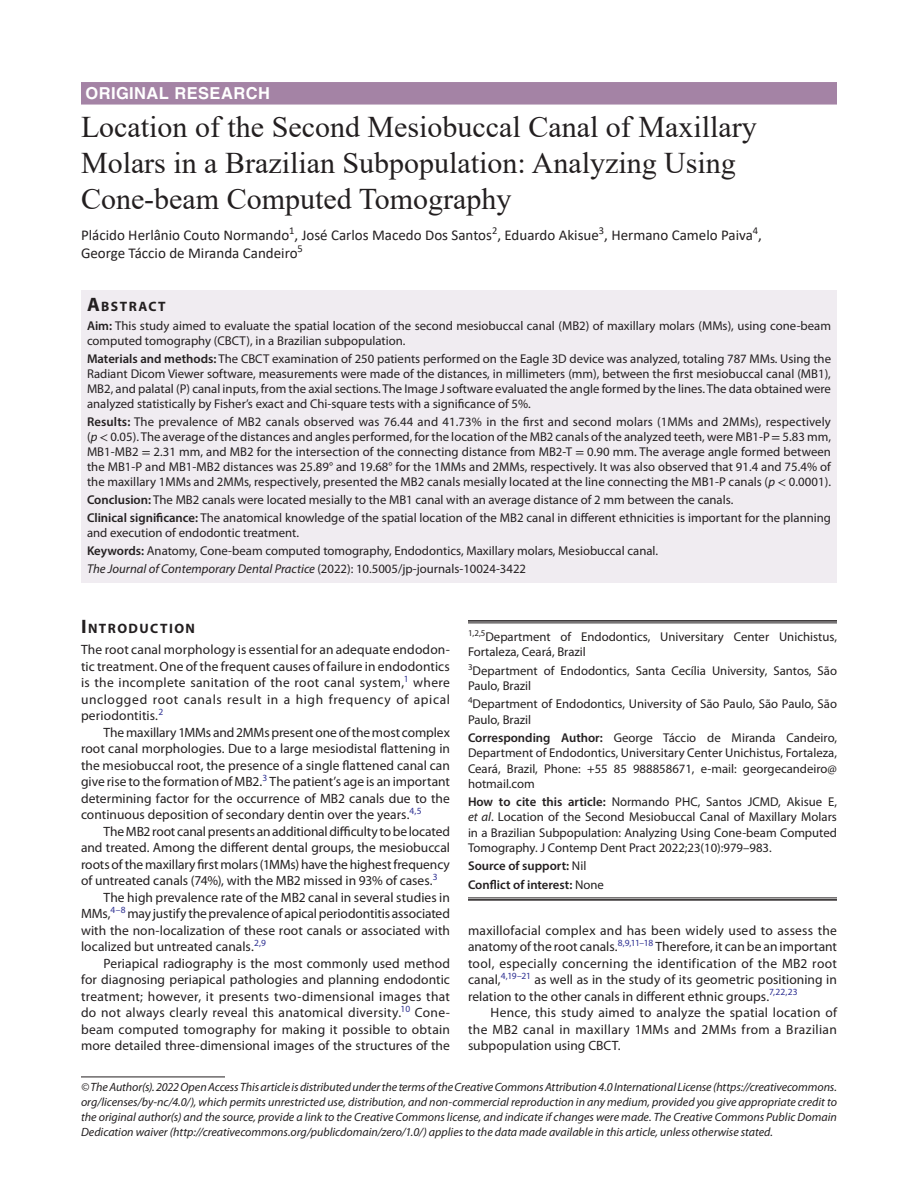
<style>
.page{position:relative;width:918px;height:1188px;background:#fff}
.page>*{position:absolute;margin:0;border:0;box-sizing:border-box;transform-origin:0 0}
.t1{font:30px/36px "Times New Roman";color:#231f20}
.ArticleType{font:700 16.5px "Helvetica LT Std";letter-spacing:.025em;color:#fff}
.AuthorName{font:15px/18px "Calibri";color:#231f20}
.Head-1-first{font:700 13.65px "Myriad Pro";letter-spacing:.105em;color:#231f20}
.AbstractTitle{font:700 13.65px "Myriad Pro";letter-spacing:.105em;color:#231f20}
.Para-Indent{font:13.5px/16.5px "Myriad Pro";color:#231f20;text-align:justify}
.Para-NoIndent{font:13.5px/16.5px "Myriad Pro";letter-spacing:.045em;color:#231f20;text-align:justify}
.Abstract-Para-first{font:12.75px/15px "Myriad Pro";color:#231f20}
.How_to_Cite{font:12.75px/15.3px "Myriad Pro";color:#231f20;text-align:justify}
.Corresponding_Author{font:12.75px/15.3px "Myriad Pro";color:#231f20;text-align:justify}
.Affiliation{font:12.75px/15.3px "Myriad Pro";color:#231f20}
.Keywords{font:12.75px "Myriad Pro";color:#231f20}
.Affiliation-first{font:12.75px/15.3px "Myriad Pro";color:#231f20}
.JT_DOI{font:italic 12.75px "Myriad Pro";color:#231f20}
.COI{font:600 12.75px "Myriad Pro";color:#231f20}
.Source{font:600 12.75px "Myriad Pro";color:#231f20}
.FootNote{font:italic 12px/15px "Myriad Pro";color:#231f20;text-align:justify}
.s1{font-size:19.5px}
.s2{font-weight:600}
.s3{font-style:italic}
.s4{font-family:"STIX General"}
.s5{font-style:normal}
.s6{font-weight:400}
</style>
<div class="page">
<div style="left:81px;top:82px;width:756px;height:23px;background:#a483a5"></div>
<div style="left:81px;top:290px;width:756px;height:26px;background:#f0ecf1"></div>
<div style="left:81px;top:315px;width:756px;height:39px;background:#f0ecf1"></div>
<div style="left:81px;top:348px;width:756px;height:69px;background:#f0ecf1"></div>
<div style="left:81px;top:411px;width:756px;height:85px;background:#f0ecf1"></div>
<div style="left:81px;top:489px;width:756px;height:24px;background:#f0ecf1"></div>
<div style="left:81px;top:507px;width:756px;height:39px;background:#f0ecf1"></div>
<div style="left:81px;top:540px;width:756px;height:24px;background:#f0ecf1"></div>
<div style="left:81px;top:558px;width:756px;height:24px;background:#f0ecf1"></div>
<hr style="left:81px;top:1077px;width:144px;height:1px;background:#231f20">
<hr style="left:468px;top:620px;width:369px;height:2px;background:#231f20">
<hr style="left:468px;top:623px;width:369px;height:1px;background:#231f20">
<hr style="left:468px;top:898px;width:369px;height:1px;background:#231f20">
<hr style="left:468px;top:899px;width:369px;height:2px;background:#231f20">
<p class="ArticleType" style="left:86px;top:83px;width:186px">ORIGINAL RESEARCH</p>
<p class="t1" style="left:81px;top:108px;width:677px">Location of the Second Mesiobuccal Canal of Maxillary<br>Molars in a Brazilian Subpopulation: Analyzing Using<br>Cone-beam Computed Tomography</p>
<p class="AuthorName" style="left:81px;top:226px;width:682px">Plácido Herlânio Couto Normando<sup>1</sup>, José Carlos Macedo Dos Santos<sup>2</sup>, Eduardo Akisue<sup>3</sup>, Hermano Camelo Paiva<sup>4</sup>,<br>George Táccio de Miranda Candeiro<sup>5</sup></p>
<p class="AbstractTitle" style="left:87px;top:297px;width:80px"><span class="s1">A</span>BSTRACT</p>
<p class="Abstract-Para-first" style="left:87px;top:318px;width:746px"><span class="s2">Aim:</span> This study aimed to evaluate the spatial location of the second mesiobuccal canal (MB2) of maxillary molars (MMs), using cone-beam computed tomography (CBCT), in a Brazilian subpopulation.</p>
<p class="Abstract-Para-first" style="left:87px;top:351px;width:746px;text-align:justify"><span class="s2">Materials and methods:</span> The CBCT examination of 250 patients performed on the Eagle 3D device was analyzed, totaling 787 MMs. Using the Radiant Dicom Viewer software, measurements were made of the distances, in millimeters (mm), between the first mesiobuccal canal (MB1), MB2, and palatal (P) canal inputs, from the axial sections. The Image J software evaluated the angle formed by the lines. The data obtained were analyzed statistically by Fisher’s exact and Chi-square tests with a significance of 5%.</p>
<p class="Abstract-Para-first" style="left:87px;top:414px;width:746px;text-align:justify"><span class="s2">Results:</span> The prevalence of MB2 canals observed was 76.44 and 41.73% in the first and second molars (1MMs and 2MMs), respectively (<span class="s3">p</span> <span class="s4">&lt;</span> 0.05). The average of the distances and angles performed, for the location of the MB2 canals of the analyzed teeth, were MB1-P <span class="s4">=</span> 5.83 mm, MB1-MB2 <span class="s4">=</span> 2.31 mm, and MB2 for the intersection of the connecting distance from MB2-T <span class="s4">=</span> 0.90 mm. The average angle formed between the MB1-P and MB1-MB2 distances was 25.89° and 19.68° for the 1MMs and 2MMs, respectively. It was also observed that 91.4 and 75.4% of the maxillary 1MMs and 2MMs, respectively, presented the MB2 canals mesially located at the line connecting the MB1-P canals (<span class="s3">p</span> <span class="s4">&lt;</span> 0.0001).</p>
<p class="Abstract-Para-first" style="left:87px;top:492px;width:648px"><span class="s2">Conclusion:</span> The MB2 canals were located mesially to the MB1 canal with an average distance of 2 mm between the canals.</p>
<p class="Abstract-Para-first" style="left:87px;top:510px;width:746px"><span class="s2">Clinical significance:</span> The anatomical knowledge of the spatial location of the MB2 canal in different ethnicities is important for the planning and execution of endodontic treatment.</p>
<p class="Keywords" style="left:87px;top:543px;width:573px"><span class="s2">Keywords:</span> Anatomy, Cone-beam computed tomography, Endodontics, Maxillary molars, Mesiobuccal canal.</p>
<p class="JT_DOI" style="left:87px;top:561px;width:441px">The Journal of Contemporary Dental Practice <span class="s5">(2022): 10.5005/jp-journals-10024-3422</span></p>
<p class="Head-1-first" style="left:81px;top:620px;width:116px"><span class="s1">I</span>NTRODUCTION</p>
<p class="Para-NoIndent" style="left:81px;top:641px;width:371px">The root canal morphology is essential for an adequate endodon&shy;tic treatment. One of the frequent causes of failure in endodontics is the incomplete sanitation of the root canal system,<sup>1</sup> where unclogged root canals result in a high frequency of apical periodontitis.<sup>2</sup></p>
<p class="Para-Indent" style="left:81px;top:724px;width:371px;text-indent:22px">The maxillary 1MMs and 2MMs present one of the most complex root canal morphologies. Due to a large mesiodistal flattening in the mesiobuccal root, the presence of a single flattened canal can give rise to the formation of MB2.<sup>3</sup> The patient’s age is an important determining factor for the occurrence of MB2 canals due to the continuous deposition of secondary dentin over the years.<sup>4,5</sup></p>
<p class="Para-Indent" style="left:81px;top:823px;width:371px;text-indent:22px">The MB2 root canal presents an additional difficulty to be located and treated. Among the different dental groups, the mesiobuccal roots of the maxillary first molars (1MMs) have the highest frequency of untreated canals (74%), with the MB2 missed in 93% of cases.<sup>3</sup></p>
<p class="Para-Indent" style="left:81px;top:889px;width:370px;text-indent:22px">The high prevalence rate of the MB2 canal in several studies in MMs,<sup>4–8</sup> may justify the prevalence of apical periodontitis associated with the non-localization of these root canals or associated with localized but untreated canals.<sup>2,9</sup></p>
<p class="Para-Indent" style="left:81px;top:955px;width:371px;text-indent:22px">Periapical radiography is the most commonly used method for diagnosing periapical pathologies and planning endodontic treatment; however, it presents two-dimensional images that do not always clearly reveal this anatomical diversity.<sup>10</sup> Cone&shy;beam computed tomography for making it possible to obtain more detailed three-dimensional images of the structures of the</p>
<p class="Affiliation-first" style="left:468px;top:629px;width:370px"><sup>1,2,5</sup>Department of Endodontics, Universitary Center Unichistus,<br>Fortaleza, Ceará, Brazil</p>
<p class="Affiliation" style="left:468px;top:663px;width:371px"><sup>3</sup>Department of Endodontics, Santa Cecília University, Santos, São<br>Paulo, Brazil</p>
<p class="Affiliation" style="left:468px;top:696px;width:371px"><sup>4</sup>Department of Endodontics, University of São Paulo, São Paulo, São<br>Paulo, Brazil</p>
<p class="Corresponding_Author" style="left:468px;top:730px;width:371px"><span class="s2">Corresponding Author:</span> George Táccio de Miranda Candeiro, Department of Endodontics, Universitary Center Unichistus, Fortaleza, Ceará, Brazil, Phone: +55 85 988858671, e-mail: georgecandeiro@ hotmail.com</p>
<p class="How_to_Cite" style="left:468px;top:794px;width:371px"><span class="s2">How to cite this article:</span> Normando PHC, Santos JCMD, Akisue E, <span class="s3">et al</span>. Location of the Second Mesiobuccal Canal of Maxillary Molars in a Brazilian Subpopulation: Analyzing Using Cone-beam Computed Tomography. J Contemp Dent Pract 2022;23(10):979–983.</p>
<p class="Source" style="left:468px;top:858px;width:120px">Source of support: <span class="s6">Nil</span></p>
<p class="COI" style="left:468px;top:876px;width:137px">Conflict of interest: <span class="s6">None</span></p>
<p class="Para-Indent" style="left:468px;top:922px;width:371px">maxillofacial complex and has been widely used to assess the anatomy of the root canals.<sup>8,9,11–18</sup> Therefore, it can be an important tool, especially concerning the identification of the MB2 root canal,<sup>4,19–21</sup> as well as in the study of its geometric positioning in relation to the other canals in different ethnic groups.<sup>7,22,23</sup></p>
<p class="Para-Indent" style="left:468px;top:1004px;width:371px;text-indent:22px">Hence, this study aimed to analyze the spatial location of the MB2 canal in maxillary 1MMs and 2MMs from a Brazilian subpopulation using CBCT.</p>
<p class="FootNote" style="left:81px;top:1079px;width:758px">© The Author(s). 2022 Open Access This article is distributed under the terms of the Creative Commons Attribution 4.0 International License (https://creativecommons. org/licenses/by-nc/4.0/), which permits unrestricted use, distribution, and non-commercial reproduction in any medium, provided you give appropriate credit to the original author(s) and the source, provide a link to the Creative Commons license, and indicate if changes were made. The Creative Commons Public Domain Dedication waiver (http://creativecommons.org/publicdomain/zero/1.0/) applies to the data made available in this article, unless otherwise stated.</p>
</div>
